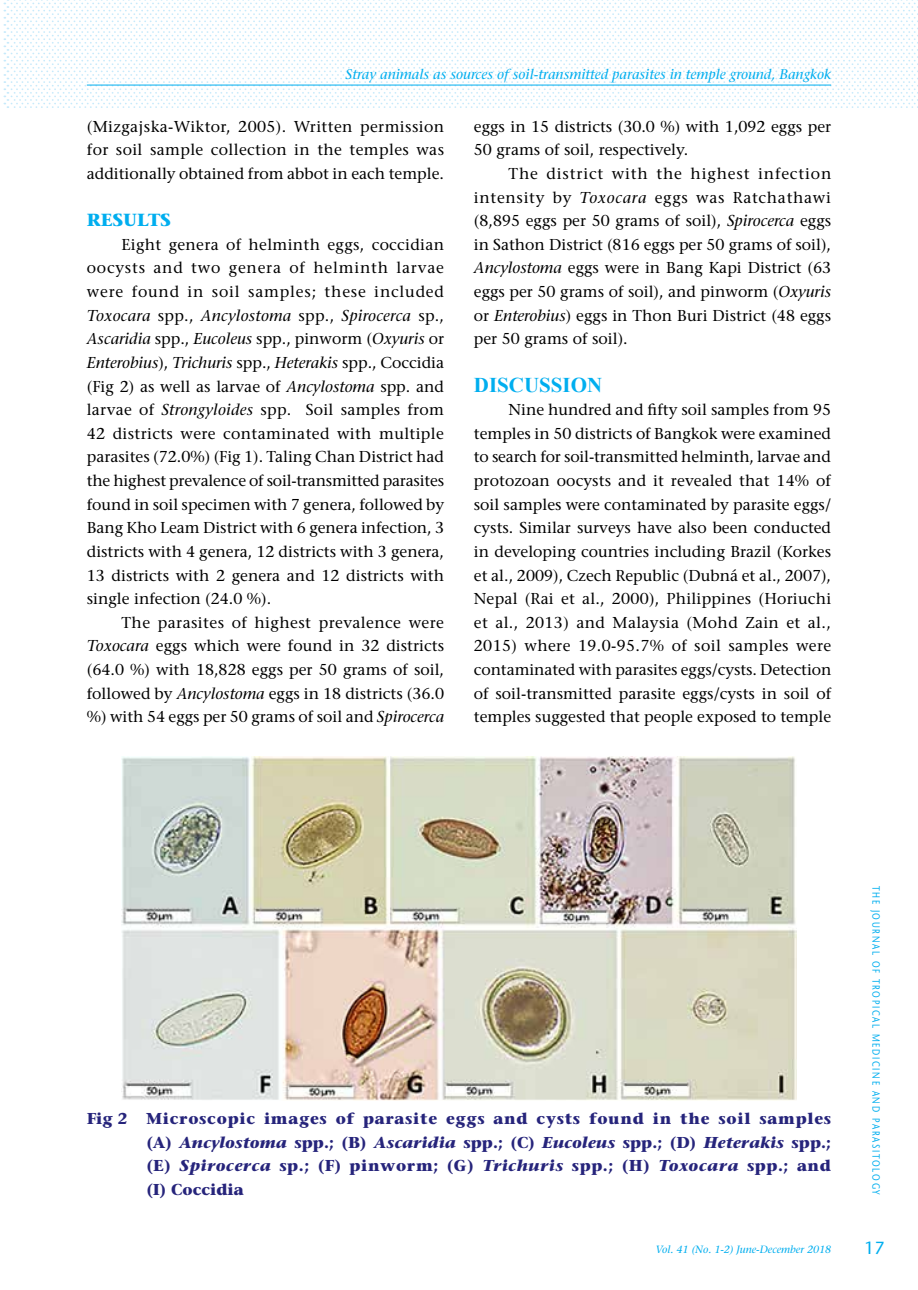
<style>
.page{position:relative;width:918px;height:1290px;background:#fff}
.page>*{position:absolute;margin:0;border:0;box-sizing:border-box;transform-origin:0 0}
.t1{font:700 21px "Times New Roman";color:#00aeef}
.t2{font:700 17.5px "Stone Serif";color:#00aeef}
.t3{font:17.5px "Stone Sans";color:#00aeef}
.t4{font:15.75px/23.6px "Stone Serif";color:#000;text-align:justify}
.t5{font:700 15.75px/23.6px "Stone Serif";letter-spacing:.045em;color:#26247b;text-align:justify}
.t6{font:italic 14px "Stone Serif";color:#00aeef}
.t7{font:10.5px "Stone Sans";letter-spacing:.2em;color:#00aeef;scale:.8 1}
.t8{font:italic 10.5px "Stone Serif";color:#00aeef}
.s1{font-style:italic}
</style>
<div class="page">
<svg style="left:4px;top:0;width:914px;height:108px"></svg>
<hr style="left:87px;top:85px;width:744px;height:1px;background:#00aeef">
<img style="left:122px;top:756px;width:674px;height:344px">
<p class="t6" style="left:346px;top:66px;width:487px">Stray animals as sources of soil-transmitted parasites in temple ground, Bangkok</p>
<p class="t4" style="left:87px;top:114px;width:359px">(Mizgajska-Wiktor, 2005). Written permission for soil sample collection in the temples was additionally obtained from abbot in each temple.</p>
<p class="t2" style="left:87px;top:209px;width:86px">RESULTS</p>
<p class="t4" style="left:87px;top:232px;width:359px;text-indent:35px">Eight genera of helminth eggs, coccidian oocysts and two genera of helminth larvae were found in soil samples; these included <span class="s1">Toxocara</span> spp., <span class="s1">Ancylostoma</span> spp., <span class="s1">Spirocerca</span> sp., <span class="s1">Ascaridia</span> spp., <span class="s1">Eucoleus</span> spp., pinworm (<span class="s1">Oxyuris</span> or <span class="s1">Enterobius</span>), <span class="s1">Trichuris</span> spp., <span class="s1">Heterakis</span> spp., Coccidia (Fig 2) as well as larvae of <span class="s1">Ancylostoma</span> spp. and larvae of <span class="s1">Strongyloides</span> spp. Soil samples from 42 districts were contaminated with multiple parasites (72.0%) (Fig 1). Taling Chan District had the highest prevalence of soil-transmitted parasites found in soil specimen with 7 genera, followed by Bang Kho Leam District with 6 genera infection, 3 districts with 4 genera, 12 districts with 3 genera, 13 districts with 2 genera and 12 districts with single infection (24.0 %).</p>
<p class="t4" style="left:87px;top:610px;width:359px;text-indent:35px">The parasites of highest prevalence were <span class="s1">Toxocara</span> eggs which were found in 32 districts (64.0 %) with 18,828 eggs per 50 grams of soil, followed by <span class="s1">Ancylostoma</span> eggs in 18 districts (36.0 %) with 54 eggs per 50 grams of soil and <span class="s1">Spirocerca</span></p>
<p class="t4" style="left:474px;top:114px;width:359px">eggs in 15 districts (30.0 %) with 1,092 eggs per<br>50 grams of soil, respectively.</p>
<p class="t4" style="left:474px;top:161px;width:359px;text-indent:35px">The district with the highest infection intensity by <span class="s1">Toxocara</span> eggs was Ratchathawi (8,895 eggs per 50 grams of soil), <span class="s1">Spirocerca</span> eggs in Sathon District (816 eggs per 50 grams of soil), <span class="s1">Ancylostoma</span> eggs were in Bang Kapi District (63 eggs per 50 grams of soil), and pinworm (<span class="s1">Oxyuris </span>or <span class="s1">Enterobius</span>) eggs in Thon Buri District (48 eggs per 50 grams of soil).</p>
<h1 class="t1" style="left:474px;top:370px;width:130px">DISCUSSION</h1>
<p class="t4" style="left:474px;top:398px;width:359px;text-indent:35px">Nine hundred and fifty soil samples from 95 temples in 50 districts of Bangkok were examined to search for soil-transmitted helminth, larvae and protozoan oocysts and it revealed that 14% of soil samples were contaminated by parasite eggs/ cysts. Similar surveys have also been conducted in developing countries including Brazil (Korkes et al., 2009), Czech Republic (Dubná et al., 2007), Nepal (Rai et al., 2000), Philippines (Horiuchi et al., 2013) and Malaysia (Mohd Zain et al., 2015) where 19.0-95.7% of soil samples were contaminated with parasites eggs/cysts. Detection of soil-transmitted parasite eggs/cysts in soil of temples suggested that people exposed to temple</p>
<p class="t5" style="left:146px;top:1106px;width:686px;text-indent:-60px">Fig 2 Microscopic images of parasite eggs and cysts found in the soil samples (A) <span class="s1">Ancylostoma</span> spp.; (B) <span class="s1">Ascaridia</span> spp.; (C) <span class="s1">Eucoleus</span> spp.; (D) <span class="s1">Heterakis</span> spp.; (E) <span class="s1">Spirocerca</span> sp.; (F) pinworm; (G) <span class="s1">Trichuris</span> spp.; (H) <span class="s1">Toxocara</span> spp.; and (I) Coccidia</p>
<p class="t8" style="left:655px;top:1243px;width:177px">Vol. 41 (No. 1-2) June-December 2018</p>
<p class="t7" style="left:882px;top:885px;width:388px;rotate:90deg">THE JOURNAL OF TROPICAL MEDICINE AND PARASITOLOGY</p>
<p class="t3" style="left:864px;top:1237px;width:22px">17</p>
</div>
